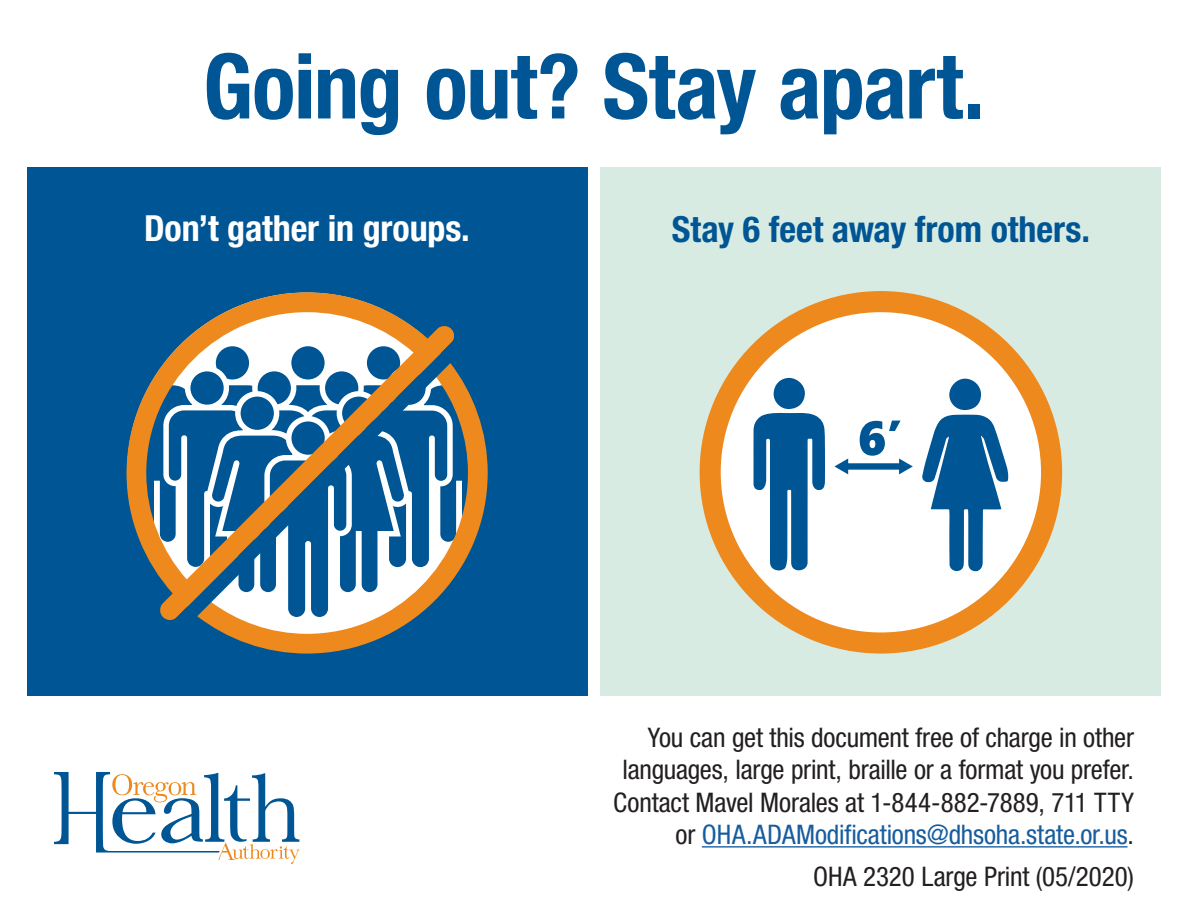
<style>
.page{position:relative;width:1188px;height:918px;background:#fff}
.page>*{position:absolute;margin:0;border:0;box-sizing:border-box;transform-origin:0 0}
.t1{font:700 condensed 90.3px "Helvetica Neue LT Std";letter-spacing:-.015em;color:#005594}
.t2{font:700 condensed 36px "Helvetica Neue LT Std";color:#005594}
.t3{font:700 condensed 36px "Helvetica Neue LT Std";letter-spacing:-.005em;color:#fff}
.t4{font:condensed 27px/32.4px "Helvetica Neue LT Std";letter-spacing:-.005em;color:#231f20;text-align:right}
.s1{color:#175d9e}
</style>
<div class="page">
<svg style="left:54px;top:772px;width:246px;height:92px"></svg>
<hr style="left:702px;top:846px;width:426px;height:2px;background:#175d9e">
<div style="left:601px;top:167px;width:560px;height:529px;background:#d8ebe3"></div>
<div style="left:27px;top:167px;width:560px;height:529px;background:#005594"></div>
<svg style="left:267px;top:418px;width:221px;height:236px"></svg>
<svg style="left:127px;top:292px;width:282px;height:278px"></svg>
<svg style="left:155px;top:324px;width:324px;height:325px"></svg>
<div style="left:716px;top:307px;width:330px;height:330px;background:#fff;border-radius:50%"></div>
<svg style="left:922px;top:415px;width:87px;height:157px"></svg>
<div style="left:949px;top:379px;width:32px;height:31px;background:#005594;border-radius:50%"></div>
<svg style="left:753px;top:413px;width:72px;height:158px"></svg>
<div style="left:774px;top:378px;width:31px;height:31px;background:#005594;border-radius:50%"></div>
<div style="left:846px;top:463px;width:55px;height:7px;background:#005594"></div>
<svg style="left:834px;top:459px;width:14px;height:15px"></svg>
<svg style="left:860px;top:421px;width:53px;height:53px"></svg>
<div style="left:700px;top:291px;width:362px;height:363px;border:21px solid #ed891d;border-radius:50%"></div>
<p class="t1" style="left:203px;top:32px;width:784px">Going out? Stay apart.</p>
<p class="t3" style="left:144px;top:206px;width:327px">Don’t gather in groups.</p>
<p class="t2" style="left:672px;top:207px;width:420px">Stay 6 feet away from others.</p>
<p class="t4" style="left:613px;top:721px;width:522px">You can get this document free of charge in other languages, large print, braille or a format you prefer.<br>Contact Mavel Morales at 1-844-882-7889, 711 TTY or <span class="s1">OHA.ADAModifications@dhsoha.state.or.us</span>.</p>
<p class="t4" style="left:813px;top:860px;width:322px">OHA 2320 Large Print (05/2020)</p>
</div>
